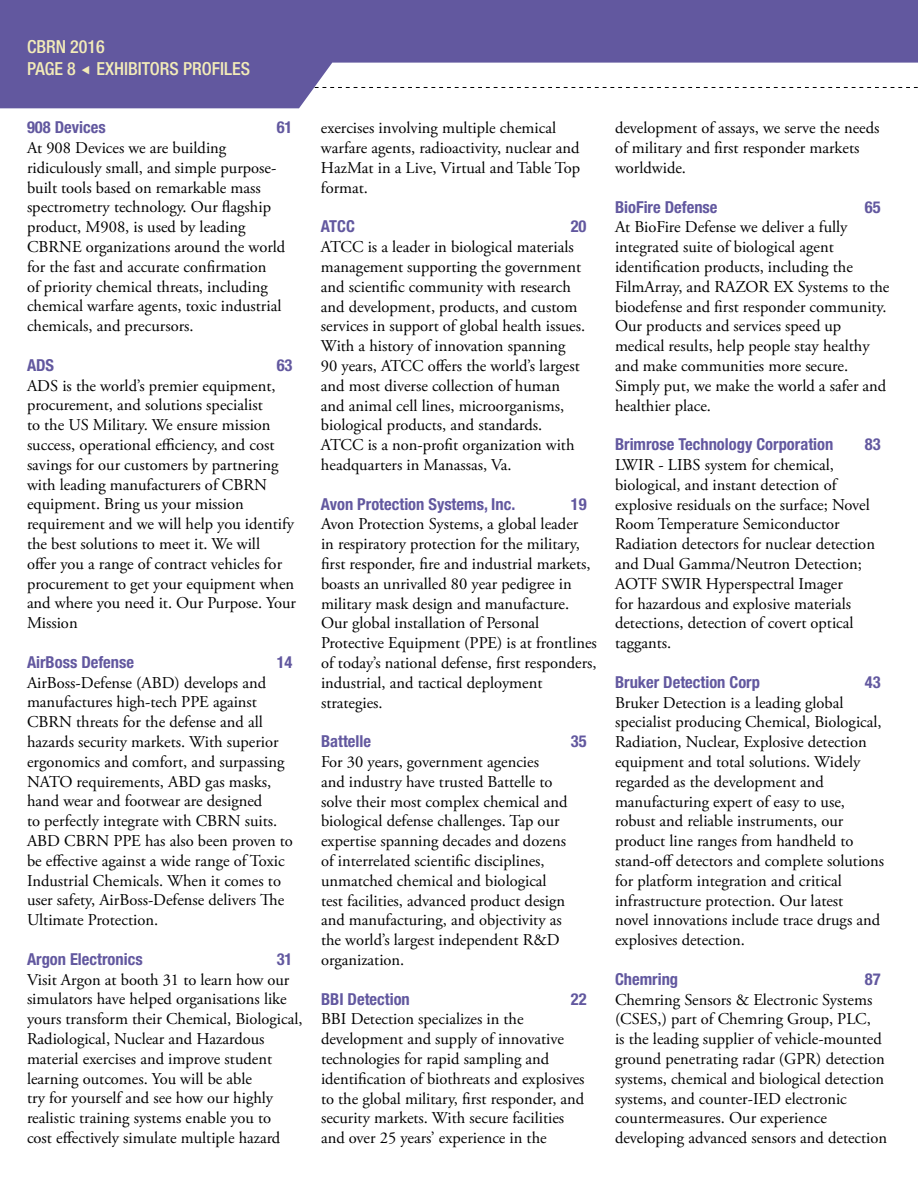
<style>
.page{position:relative;width:918px;height:1188px;background:#fff}
.page>*{position:absolute;margin:0;border:0;box-sizing:border-box;transform-origin:0 0}
.t1{font:500 condensed 18px/21.6px "Helvetica Neue LT Std";color:#f3ecb8}
.t2{font:16.5px/19.8px "Adobe Garamond Pro";color:#000}
.t3{font:700 condensed 16.5px "Helvetica Neue LT Std";color:#62589f}
</style>
<div class="page">
<svg style="left:0;top:0;width:918px;height:108px;fill:#62589f"></svg>
<svg style="left:82px;top:65px;width:7px;height:9px"></svg>
<p class="t1" style="left:27px;top:36px;width:225px">CBRN 2016<br>PAGE 8 EXHIBITORS PROFILES</p>
<p class="t3" style="left:27px;top:117px;width:80px">908 Devices</p>
<p class="t3" style="left:277px;top:117px;width:17px">61</p>
<p class="t2" style="left:27px;top:139px;width:260px">At 908 Devices we are building ridiculously small, and simple purpose&shy;built tools based on remarkable mass spectrometry technology. Our flagship product, M908, is used by leading CBRNE organizations around the world for the fast and accurate confirmation<br>of priority chemical threats, including chemical warfare agents, toxic industrial chemicals, and precursors.</p>
<p class="t3" style="left:27px;top:355px;width:29px">ADS</p>
<p class="t3" style="left:277px;top:355px;width:17px">63</p>
<p class="t2" style="left:27px;top:376px;width:270px">ADS is the world’s premier equipment, procurement, and solutions specialist<br>to the US Military. We ensure mission success, operational efficiency, and cost savings for our customers by partnering with leading manufacturers of CBRN equipment. Bring us your mission requirement and we will help you identify the best solutions to meet it. We will<br>offer you a range of contract vehicles for procurement to get your equipment when and where you need it. Our Purpose. Your Mission</p>
<p class="t3" style="left:27px;top:652px;width:109px">AirBoss Defense</p>
<p class="t3" style="left:277px;top:652px;width:17px">14</p>
<p class="t2" style="left:27px;top:673px;width:267px">AirBoss-Defense (ABD) develops and manufactures high-tech PPE against CBRN threats for the defense and all hazards security markets. With superior ergonomics and comfort, and surpassing NATO requirements, ABD gas masks, hand wear and footwear are designed<br>to perfectly integrate with CBRN suits.<br>ABD CBRN PPE has also been proven to be effective against a wide range of Toxic Industrial Chemicals. When it comes to user safety, AirBoss-Defense delivers The Ultimate Protection.</p>
<p class="t3" style="left:27px;top:949px;width:117px">Argon Electronics</p>
<p class="t3" style="left:277px;top:949px;width:17px">31</p>
<p class="t2" style="left:27px;top:970px;width:277px">Visit Argon at booth 31 to learn how our simulators have helped organisations like yours transform their Chemical, Biological, Radiological, Nuclear and Hazardous material exercises and improve student learning outcomes. You will be able<br>try for yourself and see how our highly realistic training systems enable you to<br>cost effectively simulate multiple hazard</p>
<p class="t2" style="left:321px;top:119px;width:261px">exercises involving multiple chemical warfare agents, radioactivity, nuclear and<br>HazMat in a Live, Virtual and Table Top format.</p>
<p class="t3" style="left:321px;top:217px;width:35px">ATCC</p>
<p class="t3" style="left:571px;top:217px;width:17px">20</p>
<p class="t2" style="left:321px;top:238px;width:266px">ATCC is a leader in biological materials management supporting the government and scientific community with research and development, products, and custom services in support of global health issues.<br>With a history of innovation spanning 90 years, ATCC offers the world’s largest and most diverse collection of human and animal cell lines, microorganisms, biological products, and standards.<br>ATCC is a non-profit organization with headquarters in Manassas, Va.</p>
<p class="t3" style="left:321px;top:494px;width:196px">Avon Protection Systems, Inc.</p>
<p class="t3" style="left:571px;top:494px;width:17px">19</p>
<p class="t2" style="left:321px;top:515px;width:277px">Avon Protection Systems, a global leader<br>in respiratory protection for the military, first responder, fire and industrial markets, boasts an unrivalled 80 year pedigree in military mask design and manufacture.<br>Our global installation of Personal Protective Equipment (PPE) is at frontlines of today’s national defense, first responders, industrial, and tactical deployment strategies.</p>
<p class="t3" style="left:321px;top:731px;width:52px">Battelle</p>
<p class="t3" style="left:571px;top:731px;width:17px">35</p>
<p class="t2" style="left:321px;top:753px;width:248px">For 30 years, government agencies<br>and industry have trusted Battelle to solve their most complex chemical and biological defense challenges. Tap our expertise spanning decades and dozens of interrelated scientific disciplines, unmatched chemical and biological test facilities, advanced product design and manufacturing, and objectivity as the world’s largest independent R&amp;D organization.</p>
<p class="t3" style="left:321px;top:989px;width:90px">BBI Detection</p>
<p class="t3" style="left:571px;top:989px;width:17px">22</p>
<p class="t2" style="left:321px;top:1010px;width:265px">BBI Detection specializes in the development and supply of innovative technologies for rapid sampling and identification of biothreats and explosives to the global military, first responder, and security markets. With secure facilities and over 25 years’ experience in the</p>
<p class="t2" style="left:615px;top:119px;width:266px">development of assays, we serve the needs of military and first responder markets worldwide.</p>
<p class="t3" style="left:615px;top:197px;width:104px">BioFire Defense</p>
<p class="t3" style="left:865px;top:197px;width:17px">65</p>
<p class="t2" style="left:615px;top:218px;width:276px">At BioFire Defense we deliver a fully integrated suite of biological agent identification products, including the FilmArray, and RAZOR EX Systems to the biodefense and first responder community.<br>Our products and services speed up medical results, help people stay healthy and make communities more secure.<br>Simply put, we make the world a safer and healthier place.</p>
<p class="t3" style="left:615px;top:434px;width:220px">Brimrose Technology Corporation</p>
<p class="t3" style="left:865px;top:434px;width:17px">83</p>
<p class="t2" style="left:615px;top:456px;width:261px">LWIR - LIBS system for chemical, biological, and instant detection of explosive residuals on the surface; Novel Room Temperature Semiconductor Radiation detectors for nuclear detection and Dual Gamma/Neutron Detection; AOTF SWIR Hyperspectral Imager<br>for hazardous and explosive materials detections, detection of covert optical taggants.</p>
<p class="t3" style="left:615px;top:672px;width:147px">Bruker Detection Corp</p>
<p class="t3" style="left:865px;top:672px;width:17px">43</p>
<p class="t2" style="left:615px;top:693px;width:271px">Bruker Detection is a leading global specialist producing Chemical, Biological, Radiation, Nuclear, Explosive detection equipment and total solutions. Widely regarded as the development and manufacturing expert of easy to use, robust and reliable instruments, our product line ranges from handheld to stand-off detectors and complete solutions for platform integration and critical infrastructure protection. Our latest<br>novel innovations include trace drugs and explosives detection.</p>
<p class="t3" style="left:615px;top:969px;width:65px">Chemring</p>
<p class="t3" style="left:865px;top:969px;width:17px">87</p>
<p class="t2" style="left:615px;top:990px;width:274px">Chemring Sensors &amp; Electronic Systems (CSES,) part of Chemring Group, PLC,<br>is the leading supplier of vehicle-mounted ground penetrating radar (GPR) detection systems, chemical and biological detection systems, and counter-IED electronic countermeasures. Our experience developing advanced sensors and detection</p>
</div>
